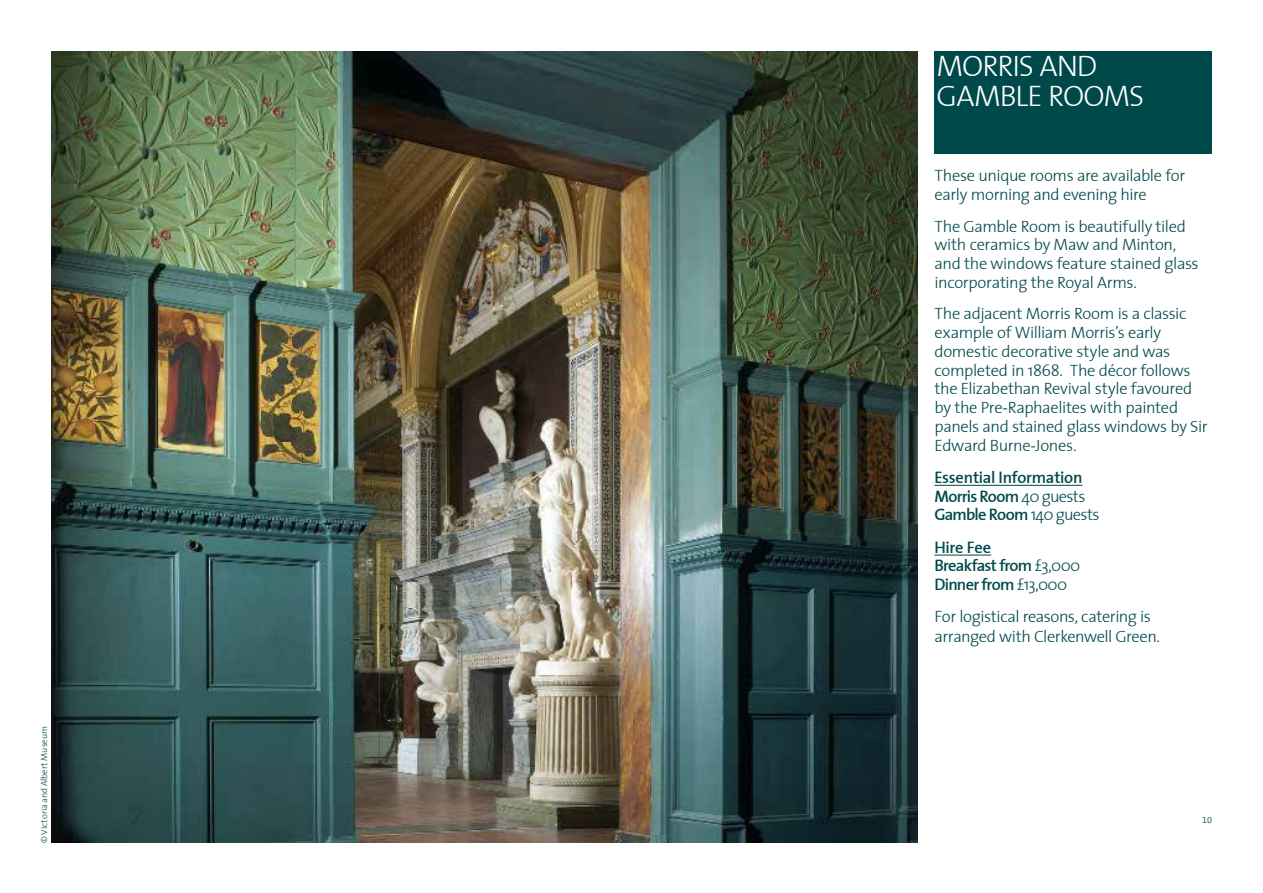
<style>
.page{position:relative;width:1263px;height:893px;background:#fff}
.page>*{position:absolute;margin:0;border:0;box-sizing:border-box;transform-origin:0 0}
.t1{font:30px/30px "VA The Sans Light Plain";letter-spacing:-.04em;color:#fff}
.t2{font:16.5px/18.8px "VA The Sans Light Plain";letter-spacing:-.02em;color:#00494a}
.t3{font:16.5px/18.8px "VA The Sans Semi Bold Plain";letter-spacing:-.025em;color:#00494a}
.t4{font:16.5px/18.8px "VA The Sans Semi Bold Plain";letter-spacing:-.045em;color:#00494a}
.t5{font:9px "VA The Sans Light Plain";color:#00494a}
.t6{font:9px "VA The Sans Semi Light Expert";color:#00484f}
.s1{font-family:"VA The Sans Light Plain"}
</style>
<div class="page">
<div style="left:934px;top:51px;width:278px;height:103px;background:#00494a"></div>
<hr style="left:934px;top:485px;width:148px;height:1px;background:#00494a">
<hr style="left:934px;top:555px;width:57px;height:1px;background:#00494a">
<img style="left:51px;top:52px;width:866px;height:791px">
<p class="t5" style="left:37px;top:843px;width:118px;rotate:-90deg">© Victoria and Albert Museum</p>
<h1 class="t1" style="left:936px;top:49px;width:209px">MORRIS AND<br>GAMBLE ROOMS</h1>
<p class="t2" style="left:934px;top:166px;width:252px">These unique rooms are available for early morning and evening hire</p>
<p class="t2" style="left:934px;top:216px;width:266px">The Gamble Room is beautifully tiled with ceramics by Maw and Minton, and the windows feature stained glass incorporating the Royal Arms.</p>
<p class="t2" style="left:934px;top:304px;width:274px">The adjacent Morris Room is a classic example of William Morris’s early domestic decorative style and was completed in 1868. The décor follows the Elizabethan Revival style favoured by the Pre-Raphaelites with painted panels and stained glass windows by Sir Edward Burne-Jones.</p>
<p class="t3" style="left:934px;top:467px;width:167px">Essential Information<br>Morris Room <span class="s1">40 guests<br></span>Gamble Room <span class="s1">140 guests</span></p>
<p class="t4" style="left:934px;top:537px;width:147px">Hire Fee<br>Breakfast from <span class="s1">£3,000<br></span>Dinner from <span class="s1">£13,000</span></p>
<p class="t2" style="left:934px;top:606px;width:227px;line-height:19.5px">For logistical reasons, catering is arranged with Clerkenwell Green.</p>
<p class="t6" style="left:1202px;top:812px;width:11px">10</p>
</div>
